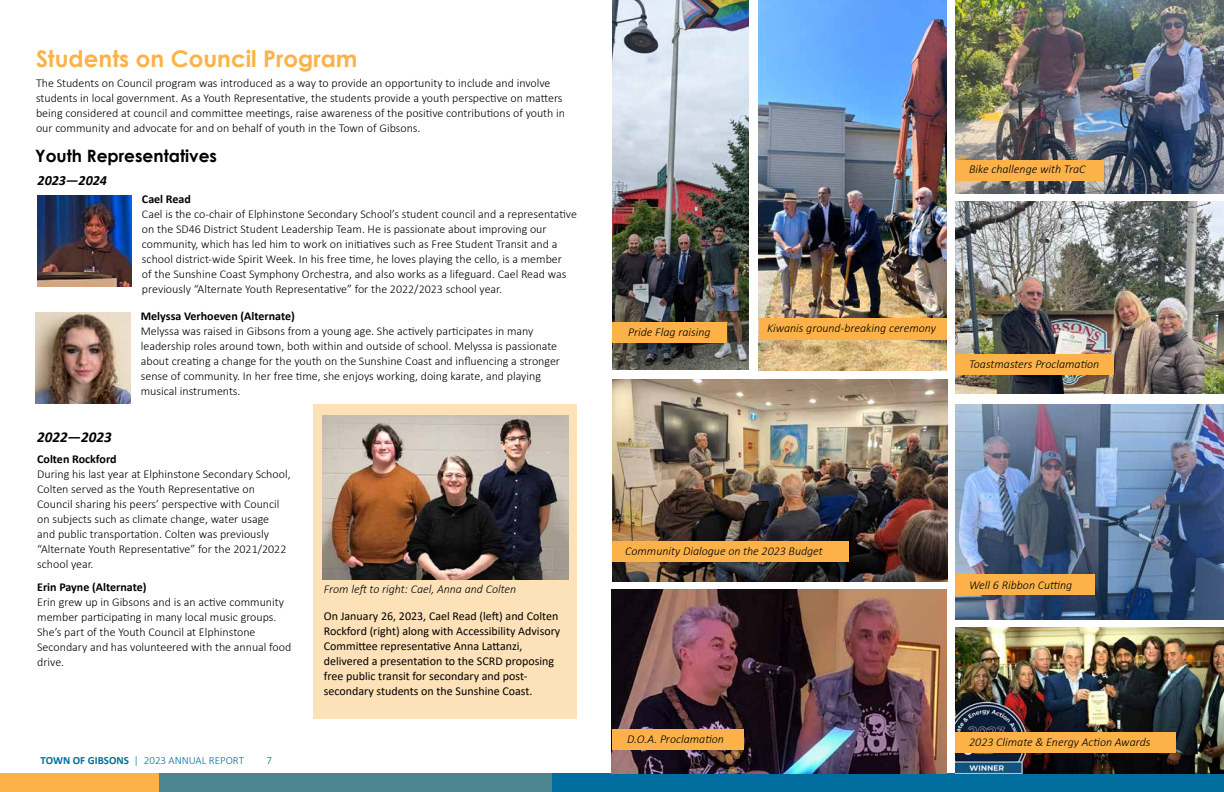
<style>
.page{position:relative;width:1224px;height:792px;background:#fff}
.page>*{position:absolute;margin:0;border:0;box-sizing:border-box;transform-origin:0 0}
.t1{font:700 23px "Century Gothic";color:#fcb249}
.t2{font:700 17px "Century Gothic";color:#000}
.t3{font:italic 700 15px "Calibri";color:#000}
.t4{font:italic 700 14px "Calibri";color:#000}
.t5{font:300 12px/15px "Calibri";color:#000}
.t6{font:12px/15px "Calibri";color:#000}
.t7{font:italic 300 12px "Calibri";color:#000}
.t8{font:700 12px "Calibri";color:#000}
.t9{font:300 11px "Calibri";color:#006e9f}
.s1{font-weight:700}
</style>
<div class="page">
<div style="left:0;top:773px;width:785px;height:19px;background:#fcb249"></div>
<div style="left:160px;top:773px;width:810px;height:19px;background:#4b868f"></div>
<div style="left:553px;top:773px;width:671px;height:19px;background:#006e9f"></div>
<div style="left:313px;top:405px;width:264px;height:314px;background:#fde1b8"></div>
<img style="left:323px;top:415px;width:246px;height:164px">
<img style="left:36px;top:313px;width:95px;height:91px">
<img style="left:38px;top:195px;width:94px;height:91px">
<img style="left:612px;top:590px;width:334px;height:183px">
<img style="left:759px;top:0;width:188px;height:371px">
<img style="left:612px;top:0;width:137px;height:370px">
<div style="left:612px;top:322px;width:115px;height:21px;background:#fcb249"></div>
<img style="left:955px;top:0;width:269px;height:193px">
<img style="left:612px;top:380px;width:335px;height:202px">
<img style="left:955px;top:202px;width:269px;height:192px">
<img style="left:955px;top:627px;width:269px;height:146px">
<div style="left:612px;top:541px;width:237px;height:21px;background:#fcb249"></div>
<div style="left:612px;top:729px;width:132px;height:21px;background:#fcb249"></div>
<div style="left:955px;top:354px;width:159px;height:21px;background:#fcb249"></div>
<img style="left:955px;top:405px;width:269px;height:214px">
<div style="left:955px;top:574px;width:140px;height:21px;background:#fcb249"></div>
<div style="left:955px;top:160px;width:149px;height:20px;background:#fcb249"></div>
<div style="left:955px;top:732px;width:221px;height:21px;background:#fcb249"></div>
<div style="left:759px;top:318px;width:188px;height:21px;background:#fcb249"></div>
<h1 class="t1" style="left:36px;top:41px;width:323px">Students on Council Program</h1>
<p class="t5" style="left:36px;top:75px;width:531px">The Students on Council program was introduced as a way to provide an opportunity to include and involve students in local government. As a Youth Representative, the students provide a youth perspective on matters being considered at council and committee meetings, raise awareness of the positive contributions of youth in our community and advocate for and on behalf of youth in the Town of Gibsons.</p>
<h2 class="t2" style="left:35px;top:143px;width:183px">Youth Representatives</h2>
<p class="t4" style="left:38px;top:170px;width:71px">2023—2024</p>
<p class="t8" style="left:142px;top:191px;width:50px">Cael Read</p>
<p class="t5" style="left:142px;top:207px;width:437px">Cael is the co-chair of Elphinstone Secondary School’s student council and a representative on the SD46 District Student Leadership Team. He is passionate about improving our community, which has led him to work on initiatives such as Free Student Transit and a school district-wide Spirit Week. In his free time, he loves playing the cello, is a member<br>of the Sunshine Coast Symphony Orchestra, and also works as a lifeguard. Cael Read was previously “Alternate Youth Representative” for the 2022/2023 school year.</p>
<p class="t8" style="left:141px;top:308px;width:156px">Melyssa Verhoeven (Alternate)</p>
<p class="t5" style="left:141px;top:324px;width:421px">Melyssa was raised in Gibsons from a young age. She actively participates in many leadership roles around town, both within and outside of school. Melyssa is passionate about creating a change for the youth on the Sunshine Coast and influencing a stronger sense of community. In her free time, she enjoys working, doing karate, and playing musical instruments.</p>
<p class="t3" style="left:37px;top:427px;width:76px">2022—2023</p>
<p class="t8" style="left:37px;top:451px;width:81px">Colten Rockford</p>
<p class="t5" style="left:37px;top:467px;width:255px">During his last year at Elphinstone Secondary School, Colten served as the Youth Representative on Council sharing his peers’ perspective with Council on subjects such as climate change, water usage<br>and public transportation. Colten was previously “Alternate Youth Representative” for the 2021/2022 school year.</p>
<p class="t8" style="left:37px;top:579px;width:111px">Erin Payne (Alternate)</p>
<p class="t5" style="left:37px;top:595px;width:256px">Erin grew up in Gibsons and is an active community member participating in many local music groups.<br>She’s part of the Youth Council at Elphinstone Secondary and has volunteered with the annual food drive.</p>
<p class="t9" style="left:41px;top:754px;width:205px"><span class="s1">TOWN OF GIBSONS</span> | 2023 ANNUAL REPORT</p>
<p class="t9" style="left:266px;top:754px;width:7px">7</p>
<p class="t7" style="left:324px;top:582px;width:194px">From left to right: Cael, Anna and Colten</p>
<p class="t6" style="left:324px;top:609px;width:238px">On January 26, 2023, Cael Read (left) and Colten Rockford (right) along with Accessibility Advisory Committee representative Anna Lattanzi, delivered a presentation to the SCRD proposing free public transit for secondary and post&shy;secondary students on the Sunshine Coast.</p>
<p class="t7" style="left:969px;top:162px;width:118px">Bike challenge with TraC</p>
<p class="t7" style="left:628px;top:325px;width:84px">Pride Flag raising</p>
<p class="t7" style="left:767px;top:320px;width:170px">Kiwanis ground-breaking ceremony</p>
<p class="t7" style="left:969px;top:356px;width:132px">Toastmasters Proclamation</p>
<p class="t7" style="left:625px;top:543px;width:199px">Community Dialogue on the 2023 Budget</p>
<p class="t7" style="left:627px;top:732px;width:98px">D.O.A. Proclamation</p>
<p class="t7" style="left:969px;top:577px;width:105px">Well 6 Ribbon Cutting</p>
<p class="t7" style="left:969px;top:735px;width:183px">2023 Climate &amp; Energy Action Awards</p>
</div>
